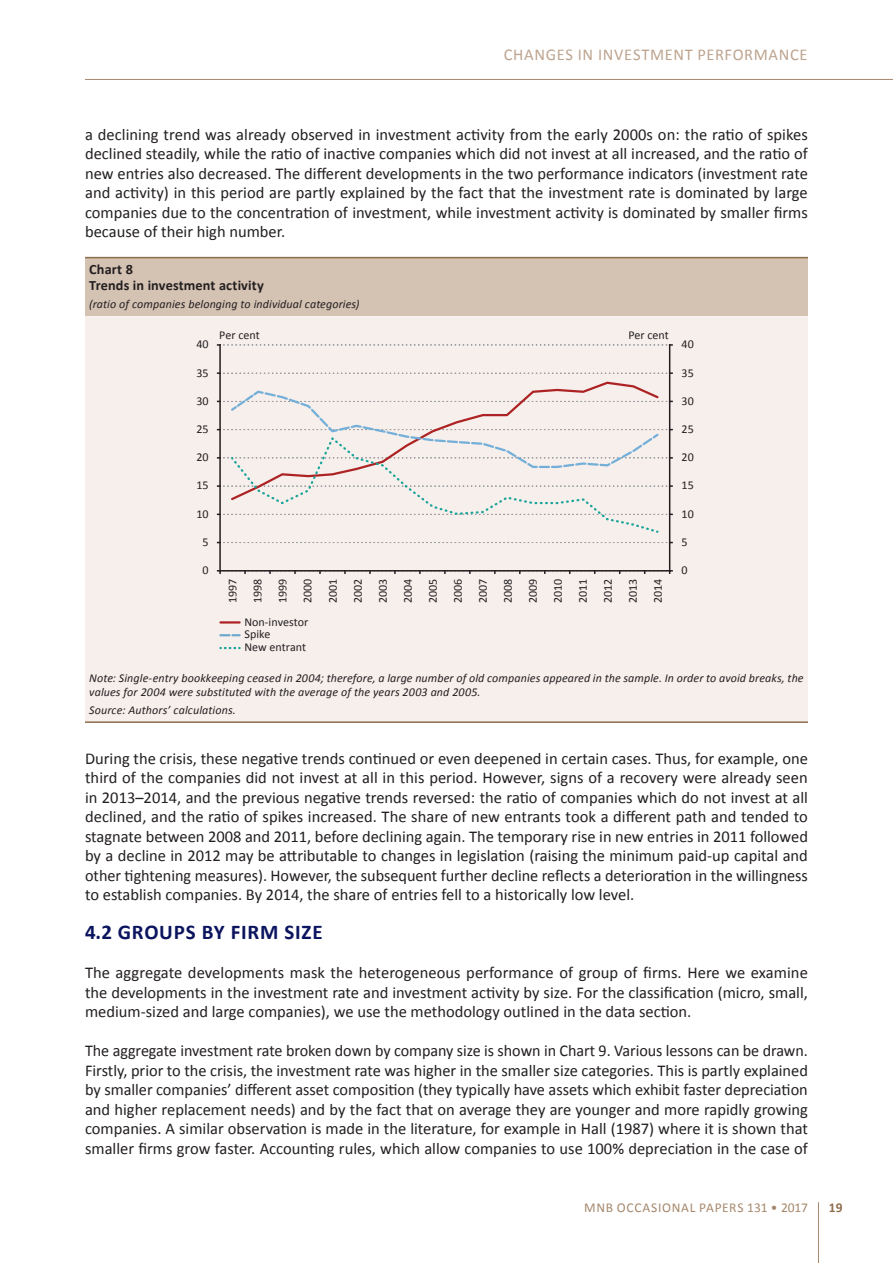
<style>
.page{position:relative;width:893px;height:1263px;background:#fff}
.page>*{position:absolute;margin:0;border:0;box-sizing:border-box;transform-origin:0 0}
.t1{font:700 21px "Calibri";letter-spacing:.035em;color:#0b145e}
.t2{font:16.5px/19.5px "Calibri";color:#231f20;text-align:justify}
.t3{font:16.5px "Calibri";color:#bda48f}
.t4{font:700 14.25px/15.8px "Calibri";letter-spacing:.01em;color:#231f20}
.t5{font:13.5px "Calibri";letter-spacing:.045em;color:#a6886c}
.t6{font:700 13.5px "Calibri";color:#8e6d4b}
.t7{font:italic 12px/13.5px "Calibri";letter-spacing:.01em;color:#231f20}
.t8{font:12px/25px "Calibri";color:#231f20;text-align:justify}
</style>
<div class="page">
<hr style="left:818px;top:1202px;width:1px;height:61px;background:#a6886c">
<hr style="left:85px;top:79px;width:808px;height:1px;background:#a6886c">
<div style="left:85px;top:258px;width:723px;height:58px;background:#d4c2b3"></div>
<div style="left:85px;top:316px;width:723px;height:405px;background:#f6efec"></div>
<hr style="left:85px;top:257px;width:723px;height:1px;background:#8e6d4b">
<hr style="left:85px;top:721px;width:723px;height:2px;background:#8e6d4b">
<hr style="left:219px;top:345px;width:2px;height:226px;background:#231f20">
<svg style="left:218px;top:570px;width:454px;height:3px"></svg>
<svg style="left:218px;top:542px;width:454px;height:1px"></svg>
<svg style="left:218px;top:372px;width:454px;height:2px"></svg>
<svg style="left:218px;top:344px;width:454px;height:2px"></svg>
<hr style="left:669px;top:345px;width:1px;height:226px;background:#231f20">
<div style="left:229px;top:380px;width:431px;height:9px;background:#f6efec"></div>
<svg style="left:218px;top:389px;width:454px;height:145px;background:#eee8e5"></svg>
<hr style="left:220px;top:621px;width:20px;height:2px;background:#ad2324">
<svg style="left:220px;top:634px;width:20px;height:2px"></svg>
<svg style="left:220px;top:647px;width:20px;height:2px"></svg>
<p class="t3" style="left:504px;top:44px;width:21px">Chan</p>
<p class="t3" style="left:546px;top:44px;width:63px">gesininvestment</p>
<p class="t3" style="left:698px;top:44px;width:11px">performance</p>
<p class="t2" style="left:85px;top:125px;width:724px">a declining trend was already observed in investment activity from the early 2000s on: the ratio of spikes declined steadily, while the ratio of inactive companies which did not invest at all increased, and the ratio of new entries also decreased. The different developments in the two performance indicators (investment rate and activity) in this period are partly explained by the fact that the investment rate is dominated by large companies due to the concentration of investment, while investment activity is dominated by smaller firms because of their high number.</p>
<p class="t4" style="left:89px;top:262px;width:176px">Chart 8<br>Trends in investment activity</p>
<p class="t7" style="left:89px;top:297px;width:272px">(ratio of companies belonging to individual categories)</p>
<p class="t8" style="left:196px;top:332px;width:14px">40</p>
<p class="t8" style="left:219px;top:323px;width:42px">Per cent</p>
<p class="t8" style="left:628px;top:323px;width:42px">Per cent</p>
<p class="t8" style="left:682px;top:332px;width:14px">40</p>
<p class="t8" style="left:196px;top:360px;width:14px">35</p>
<p class="t8" style="left:682px;top:360px;width:14px">35</p>
<p class="t8" style="left:196px;top:388px;width:14px">30</p>
<p class="t8" style="left:682px;top:388px;width:14px">30</p>
<p class="t8" style="left:196px;top:417px;width:14px">25</p>
<p class="t8" style="left:682px;top:417px;width:14px">25</p>
<p class="t8" style="left:196px;top:445px;width:14px">20</p>
<p class="t8" style="left:682px;top:445px;width:14px">20</p>
<p class="t8" style="left:196px;top:473px;width:14px">15</p>
<p class="t8" style="left:682px;top:473px;width:14px">15</p>
<p class="t8" style="left:196px;top:501px;width:14px">10</p>
<p class="t8" style="left:682px;top:501px;width:14px">10</p>
<p class="t8" style="left:202px;top:529px;width:8px">5</p>
<p class="t8" style="left:682px;top:529px;width:8px">5</p>
<p class="t8" style="left:202px;top:558px;width:8px">0</p>
<p class="t8" style="left:682px;top:558px;width:8px">0</p>
<p class="t8" style="left:220px;top:603px;width:26px;rotate:-90deg">1997<br>1998<br>1999<br>2000<br>2001<br>2002<br>2003<br>2004<br>2005<br>2006<br>2007<br>2008<br>2009<br>2010<br>2011<br>2012<br>2013<br>2014</p>
<p class="t8" style="left:245px;top:615px;width:65px;line-height:12.8px;text-align:left">Non-investor<br>Spike<br>New entrant</p>
<p class="t7" style="left:89px;top:671px;width:716px">Note: Single-entry bookkeeping ceased in 2004; therefore, a large number of old companies appeared in the sample. In order to avoid breaks, the values for 2004 were substituted with the average of the years 2003 and 2005.</p>
<p class="t7" style="left:89px;top:702px;width:148px">Source: Authors’ calculations.</p>
<p class="t2" style="left:85px;top:749px;width:724px">During the crisis, these negative trends continued or even deepened in certain cases. Thus, for example, one third of the companies did not invest at all in this period. However, signs of a recovery were already seen in 2013–2014, and the previous negative trends reversed: the ratio of companies which do not invest at all declined, and the ratio of spikes increased. The share of new entrants took a different path and tended to stagnate between 2008 and 2011, before declining again. The temporary rise in new entries in 2011 followed by a decline in 2012 may be attributable to changes in legislation (raising the minimum paid-up capital and other tightening measures). However, the subsequent further decline reflects a deterioration in the willingness to establish companies. By 2014, the share of entries fell to a historically low level.</p>
<p class="t1" style="left:85px;top:919px;width:158px">4.2 Groups by firm</p>
<p class="t1" style="left:284px;top:919px;width:37px">size</p>
<p class="t2" style="left:85px;top:963px;width:724px">The aggregate developments mask the heterogeneous performance of group of firms. Here we examine the developments in the investment rate and investment activity by size. For the classification (micro, small, medium-sized and large companies), we use the methodology outlined in the data section.</p>
<p class="t2" style="left:85px;top:1041px;width:724px">The aggregate investment rate broken down by company size is shown in Chart 9. Various lessons can be drawn.<br>Firstly, prior to the crisis, the investment rate was higher in the smaller size categories. This is partly explained by smaller companies’ different asset composition (they typically have assets which exhibit faster depreciation and higher replacement needs) and by the fact that on average they are younger and more rapidly growing companies. A similar observation is made in the literature, for example in Hall (1987) where it is shown that smaller firms grow faster. Accounting rules, which allow companies to use 100% depreciation in the case of</p>
<p class="t5" style="left:584px;top:1199px;width:225px">MNB Occasional Papers 131 • 2017</p>
<p class="t6" style="left:829px;top:1199px;width:15px">19</p>
</div>
